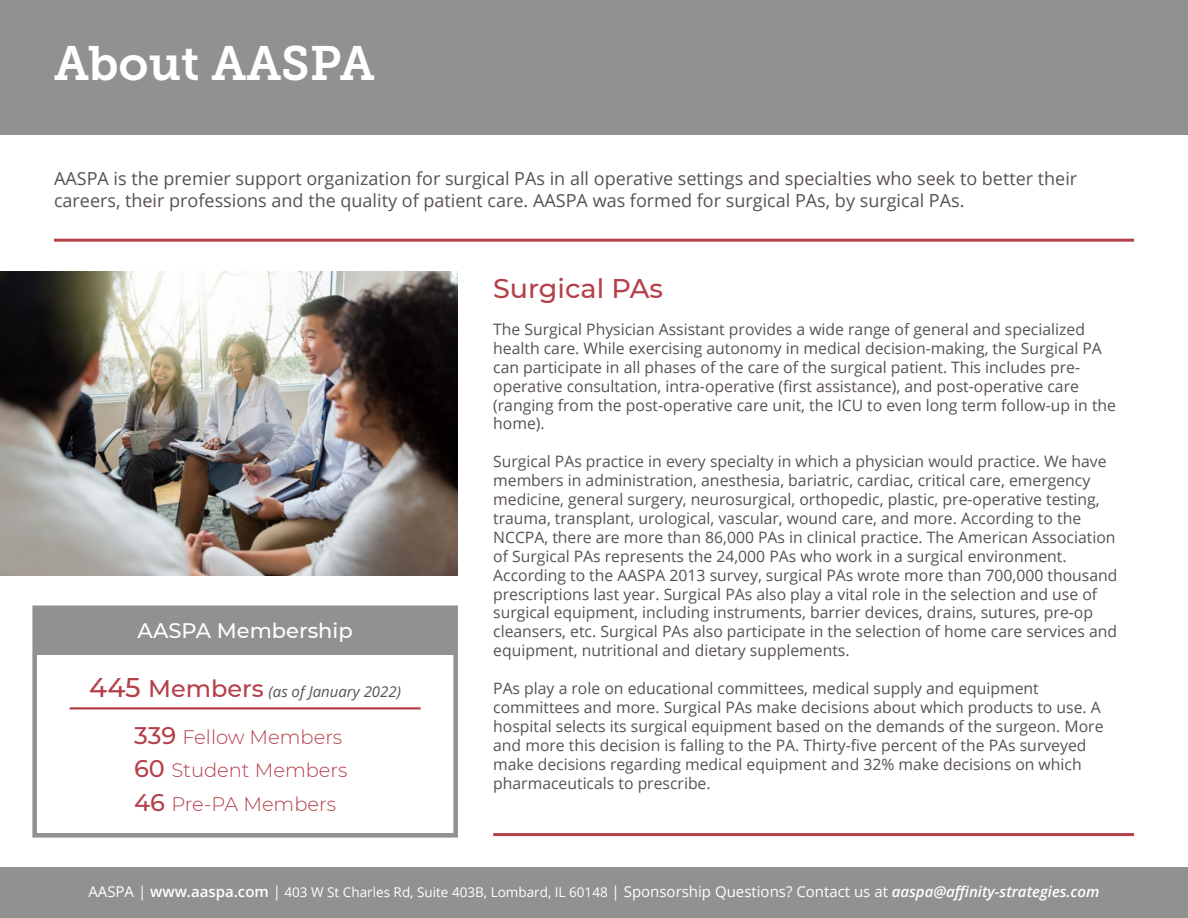
<style>
.page{position:relative;width:1188px;height:918px;background:#fff}
.page>*{position:absolute;margin:0;border:0;box-sizing:border-box;transform-origin:0 0}
.t1{font:48px "Museo Slab 700";color:#fff}
.t2{font:500 27px "Montserrat";color:#b5404a}
.t3{font:500 21px "Montserrat";color:#fff}
.t4{font:300 19.5px/33.6px "Montserrat";color:#b5404a}
.t5{font:18px/21.6px "Open Sans";color:#58524e}
.t6{font:15.75px/18.9px "Open Sans";color:#58524e}
.t7{font:italic 15px "Open Sans";color:#58524e}
.t8{font:13.5px "Open Sans";color:#fff}
.s1{font-family:"Montserrat";font-weight:500;font-style:normal;font-size:27px;color:#b5404a}
.s2{font-family:"Montserrat";font-weight:500;font-style:normal;font-size:24px;color:#b5404a}
.s3{font-weight:500;font-size:24px}
.s4{font-size:15px}
.s5{font-weight:600;font-size:15px}
.s6{font-weight:600;font-style:italic;font-size:15px}
</style>
<div class="page">
<div style="left:32px;top:605px;width:426px;height:233px;border:4px solid #919191"></div>
<div style="left:0;top:0;width:1188px;height:135px;background:#919191"></div>
<hr style="left:54px;top:239px;width:1080px;height:3px;background:#b5404a">
<hr style="left:493px;top:833px;width:641px;height:3px;background:#b5404a">
<hr style="left:70px;top:707px;width:351px;height:3px;background:#b5404a">
<img style="left:0;top:272px;width:458px;height:303px">
<div style="left:35px;top:608px;width:420px;height:47px;background:#919191"></div>
<div style="left:0;top:868px;width:1188px;height:50px;background:#919191"></div>
<h1 class="t1" style="left:54px;top:36px;width:322px">About AASPA</h1>
<p class="t5" style="left:54px;top:168px;width:1025px">AASPA is the premier support organization for surgical PAs in all operative settings and specialties who seek to better their careers, their professions and the quality of patient care. AASPA was formed for surgical PAs, by surgical PAs.</p>
<h3 class="t3" style="left:138px;top:615px;width:217px">AASPA Membership</h3>
<p class="t7" style="left:89px;top:681px;width:313px"><span class="s1">445</span> <span class="s2">Members</span> (as of January 2022)</p>
<p class="t4" style="left:134px;top:719px;width:215px"><span class="s3">339</span> Fellow Members<br><span class="s3">60</span> Student Members<br><span class="s3">46</span> Pre-PA Members</p>
<h2 class="t2" style="left:493px;top:270px;width:171px">Surgical PAs</h2>
<p class="t6" style="left:493px;top:319px;width:624px">The Surgical Physician Assistant provides a wide range of general and specialized health care. While exercising autonomy in medical decision-making, the Surgical PA can participate in all phases of the care of the surgical patient. This includes pre&shy;operative consultation, intra-operative (first assistance), and post-operative care (ranging from the post-operative care unit, the ICU to even long term follow-up in the home).</p>
<p class="t6" style="left:493px;top:452px;width:626px">Surgical PAs practice in every specialty in which a physician would practice. We have members in administration, anesthesia, bariatric, cardiac, critical care, emergency medicine, general surgery, neurosurgical, orthopedic, plastic, pre-operative testing, trauma, transplant, urological, vascular, wound care, and more. According to the NCCPA, there are more than 86,000 PAs in clinical practice. The American Association of Surgical PAs represents the 24,000 PAs who work in a surgical environment.<br>According to the AASPA 2013 survey, surgical PAs wrote more than 700,000 thousand prescriptions last year. Surgical PAs also play a vital role in the selection and use of surgical equipment, including instruments, barrier devices, drains, sutures, pre-op cleansers, etc. Surgical PAs also participate in the selection of home care services and equipment, nutritional and dietary supplements.</p>
<p class="t6" style="left:493px;top:679px;width:612px">PAs play a role on educational committees, medical supply and equipment committees and more. Surgical PAs make decisions about which products to use. A hospital selects its surgical equipment based on the demands of the surgeon. More and more this decision is falling to the PA. Thirty-five percent of the PAs surveyed make decisions regarding medical equipment and 32% make decisions on which pharmaceuticals to prescribe.</p>
<p class="t8" style="left:88px;top:883px;width:1013px"><span class="s4">AASPA |</span> <span class="s5">www.aaspa.com</span> <span class="s4">|</span> 403 W St Charles Rd, Suite 403B, Lombard, IL 60148 <span class="s4">| Sponsorship Questions? Contact us at</span> <span class="s6">aaspa@affinity-strategies.com</span></p>
</div>
